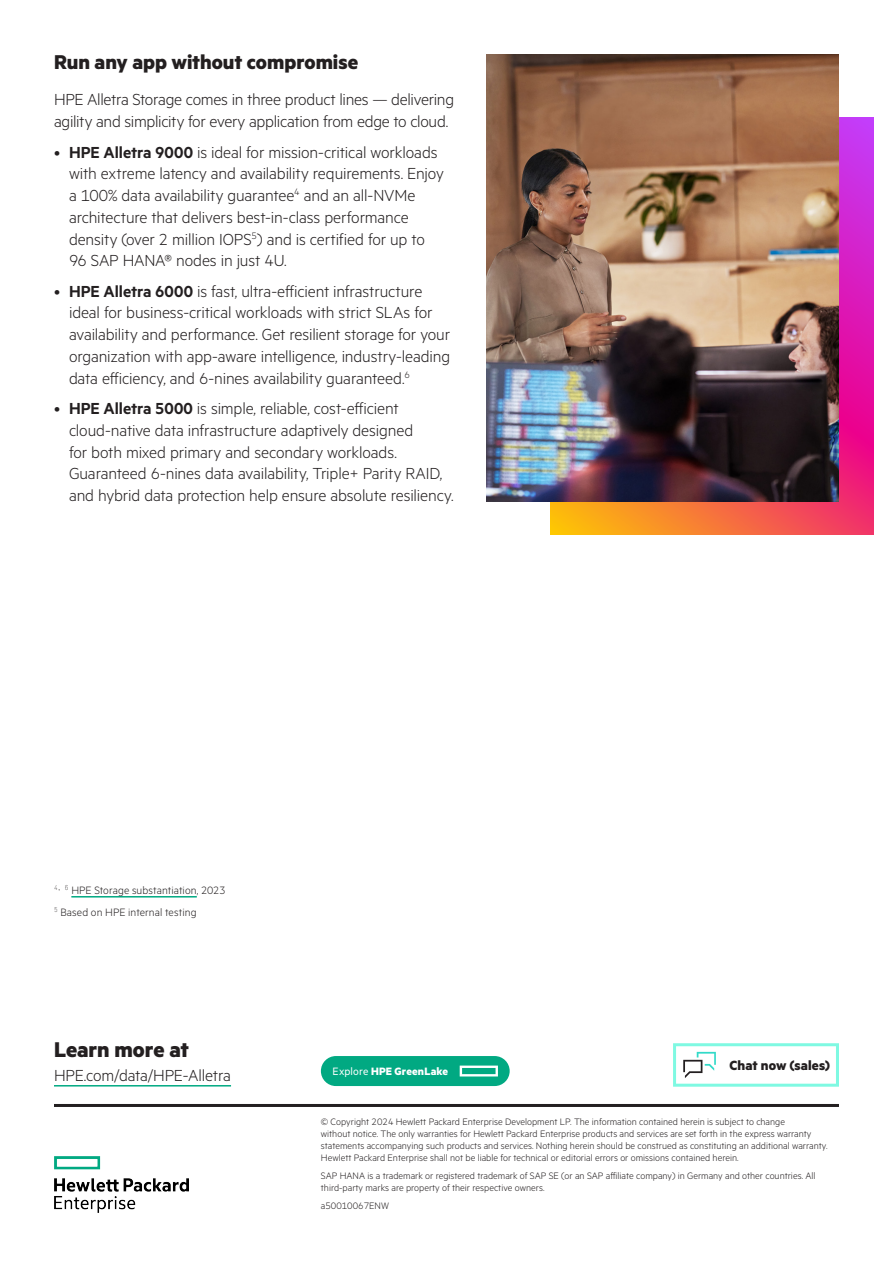
<style>
.page{position:relative;width:893px;height:1263px;background:#fff}
.page>*{position:absolute;margin:0;border:0;box-sizing:border-box;transform-origin:0 0}
.CTA_MetricHPE_Bold_16_17{font:700 24px "Metric HPE";letter-spacing:-.005em;color:#231f20}
.Body_subheadline_MetricHPE_Bold_14_15_pt{font:700 22.5px "Metric HPE";color:#231f20}
.Body_text_before_bullet_MetricHPE_Light_{font:300 18px/21.8px "Metric HPE";letter-spacing:-.01em;color:#231f20}
.CTA_URL_MetricHPE_light_12_13{font:300 18px "Metric HPE";letter-spacing:-.01em;color:#231f20}
.Sign_up_for_updates_MetricHPE_Bold_10_11{font:700 15px "Metric HPE";letter-spacing:.005em;color:#231f20}
.Footnote_MetricHPE_Regular_8_10_pt{font:300 12px "Metric HPE";letter-spacing:.005em;color:#231f20}
.Body_subheadline_MetricHPE_Bold_14_15_pt-2{font:700 12px "Metric HPE";letter-spacing:.015em;color:#fff}
.Copyright_and_legal_line{font:300 10.5px/12px "Metric HPE";color:#231f20}
.Copyright_without_legal_line{font:300 10.5px/12px "Metric HPE";color:#231f20}
.s1{font-weight:600}
.s2{font-weight:400}
</style>
<div class="page">
<div style="left:321px;top:1056px;width:189px;height:30px;background:#01a982;border-radius:15px"></div>
<svg style="left:460px;top:1065px;width:38px;height:11px"></svg>
<svg style="left:683px;top:1052px;width:33px;height:26px"></svg>
<div style="left:673px;top:1043px;width:166px;height:44px;border:3px solid #7ff9e2"></div>
<img style="left:54px;top:1156px;width:134px;height:57px">
<hr style="left:54px;top:1104px;width:785px;height:3px;background:#231f20">
<svg style="left:551px;top:117px;width:322px;height:418px;background:#e5447d"></svg>
<hr style="left:54px;top:1085px;width:177px;height:1px;background:#01a982">
<hr style="left:71px;top:896px;width:126px;height:1px;background:#01a982">
<img style="left:486px;top:54px;width:353px;height:447px">
<p class="Body_subheadline_MetricHPE_Bold_14_15_pt" style="left:54px;top:48px;width:306px">Run any app without compromise</p>
<p class="Body_text_before_bullet_MetricHPE_Light_" style="left:54px;top:88px;width:402px">HPE Alletra Storage comes in three product lines — delivering agility and simplicity for every application from edge to cloud.</p>
<p class="Body_text_before_bullet_MetricHPE_Light_" style="left:69px;top:140px;width:376px;text-indent:-15px">• <span class="s1">HPE Alletra 9000</span> is ideal for mission-critical workloads with extreme latency and availability requirements. Enjoy a 100% data availability guarantee<sup>4</sup> and an all-NVMe architecture that delivers best-in-class performance density (over 2 million IOPS<sup>5</sup>) and is certified for up to 96 SAP HANA® nodes in just 4U.</p>
<p class="Body_text_before_bullet_MetricHPE_Light_" style="left:69px;top:279px;width:383px;text-indent:-15px">• <span class="s1">HPE Alletra 6000</span> is fast, ultra-efficient infrastructure ideal for business-critical workloads with strict SLAs for availability and performance. Get resilient storage for your organization with app-aware intelligence, industry-leading data efficiency, and 6-nines availability guaranteed.<sup>6</sup></p>
<p class="Body_text_before_bullet_MetricHPE_Light_" style="left:69px;top:397px;width:386px;text-indent:-15px">• <span class="s1">HPE Alletra 5000</span> is simple, reliable, cost-efficient cloud‑native data infrastructure adaptively designed<br>for both mixed primary and secondary workloads.<br>Guaranteed 6-nines data availability, Triple+ Parity RAID, and hybrid data protection help ensure absolute resiliency.</p>
<p class="Footnote_MetricHPE_Regular_8_10_pt" style="left:54px;top:883px;width:173px"><sup>4,</sup> <sup>6</sup> HPE Storage substantiation, 2023</p>
<p class="Footnote_MetricHPE_Regular_8_10_pt" style="left:54px;top:905px;width:144px"><sup>5</sup> Based on HPE internal testing</p>
<p class="CTA_MetricHPE_Bold_16_17" style="left:54px;top:1035px;width:137px">Learn more at</p>
<p class="CTA_URL_MetricHPE_light_12_13" style="left:54px;top:1065px;width:179px">HPE.com/data/HPE-Alletra</p>
<p class="Body_subheadline_MetricHPE_Bold_14_15_pt-2" style="left:333px;top:1063px;width:117px"><span class="s2">Explore</span> HPE GreenLake</p>
<p class="Sign_up_for_updates_MetricHPE_Bold_10_11" style="left:729px;top:1056px;width:102px">Chat now (sales)</p>
<p class="Copyright_and_legal_line" style="left:321px;top:1115px;width:508px">© Copyright 2024 Hewlett Packard Enterprise Development LP. The information contained herein is subject to change<br>without notice. The only warranties for Hewlett Packard Enterprise products and services are set forth in the express warranty statements accompanying such products and services. Nothing herein should be construed as constituting an additional warranty.<br>Hewlett Packard Enterprise shall not be liable for technical or editorial errors or omissions contained herein.</p>
<p class="Copyright_without_legal_line" style="left:321px;top:1169px;width:496px">SAP HANA is a trademark or registered trademark of SAP SE (or an SAP affiliate company) in Germany and other countries. All third-party marks are property of their respective owners.</p>
<p class="Copyright_without_legal_line" style="left:321px;top:1199px;width:70px">a50010067ENW</p>
</div>
